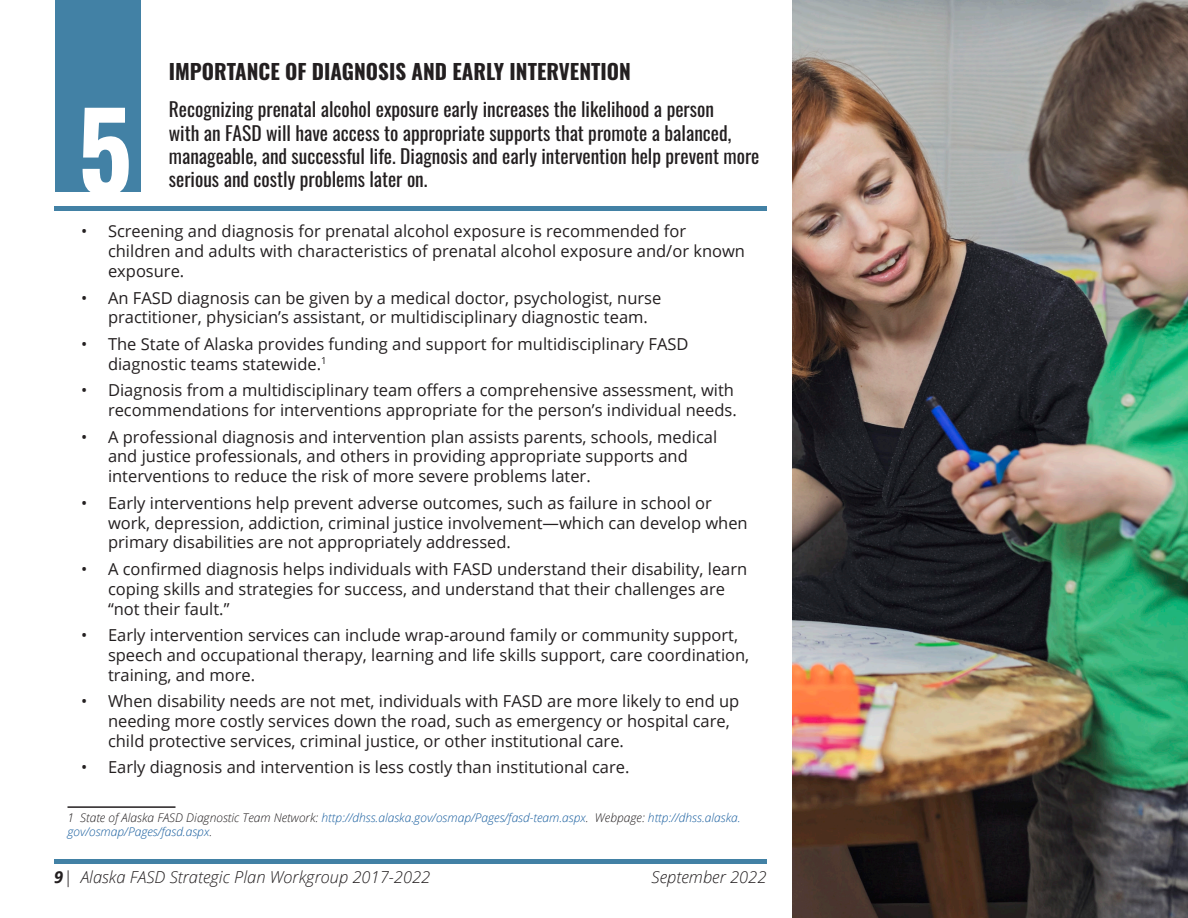
<style>
.page{position:relative;width:1188px;height:918px;background:#fff}
.page>*{position:absolute;margin:0;border:0;box-sizing:border-box;transform-origin:0 0}
.t1{font:700 106.65px "Oswald";color:#fff}
.Header_1{font:700 21px "Oswald";color:#231f20}
.Subtitle{font:19.5px/23.4px "Oswald";color:#231f20}
.t2{font:16.5px/19.8px "Open Sans";color:#231f20}
.t3{font:italic 300 16.5px "Open Sans";color:#231f20}
.Footnote{font:italic 300 12px/14.4px "Open Sans";color:#175d9e}
.s1{color:#231f20}
.s2{font-weight:700}
</style>
<div class="page">
<div style="left:54px;top:859px;width:712px;height:5px;background:#4281a5"></div>
<div style="left:55px;top:0;width:85px;height:192px;background:#4281a5"></div>
<hr style="left:54px;top:207px;width:712px;height:4px;background:#4281a5">
<img style="left:792px;top:0;width:396px;height:918px">
<hr style="left:68px;top:806px;width:108px;height:2px;background:#231f20">
<h1 class="Header_1" style="left:169px;top:61px;width:464px">IMPORTANCE OF DIAGNOSIS AND EARLY INTERVENTION</h1>
<p class="Subtitle" style="left:169px;top:96px;width:592px">Recognizing prenatal alcohol exposure early increases the likelihood a person<br>with an FASD will have access to appropriate supports that promote a balanced, manageable, and successful life. Diagnosis and early intervention help prevent more serious and costly problems later on.</p>
<p class="t2" style="left:108px;top:221px;width:639px;text-indent:-27px">• Screening and diagnosis for prenatal alcohol exposure is recommended for children and adults with characteristics of prenatal alcohol exposure and/or known exposure.</p>
<p class="t2" style="left:108px;top:287px;width:555px;text-indent:-27px">• An FASD diagnosis can be given by a medical doctor, psychologist, nurse practitioner, physician’s assistant, or multidisciplinary diagnostic team.</p>
<p class="t2" style="left:108px;top:334px;width:582px;text-indent:-27px">• The State of Alaska provides funding and support for multidisciplinary FASD diagnostic teams statewide.<sup>1</sup></p>
<p class="t2" style="left:81px;top:380px;width:657px;text-align:right">• Diagnosis from a multidisciplinary team offers a comprehensive assessment, with recommendations for interventions appropriate for the person’s individual needs.</p>
<p class="t2" style="left:108px;top:426px;width:611px;text-indent:-27px">• A professional diagnosis and intervention plan assists parents, schools, medical and justice professionals, and others in providing appropriate supports and interventions to reduce the risk of more severe problems later.</p>
<p class="t2" style="left:108px;top:492px;width:641px;text-indent:-27px">• Early interventions help prevent adverse outcomes, such as failure in school or work, depression, addiction, criminal justice involvement—which can develop when primary disabilities are not appropriately addressed.</p>
<p class="t2" style="left:108px;top:559px;width:641px;text-indent:-27px">• A confirmed diagnosis helps individuals with FASD understand their disability, learn coping skills and strategies for success, and understand that their challenges are “not their fault.”</p>
<p class="t2" style="left:108px;top:625px;width:643px;text-indent:-27px">• Early intervention services can include wrap-around family or community support, speech and occupational therapy, learning and life skills support, care coordination, training, and more.</p>
<p class="t2" style="left:108px;top:691px;width:633px;text-indent:-27px">• When disability needs are not met, individuals with FASD are more likely to end up needing more costly services down the road, such as emergency or hospital care, child protective services, criminal justice, or other institutional care.</p>
<p class="t2" style="left:81px;top:757px;width:550px">• Early diagnosis and intervention is less costly than institutional care.</p>
<p class="Footnote" style="left:68px;top:810px;width:675px"><span class="s1">1 State of Alaska FASD Diagnostic Team Network:</span> http://dhss.alaska.gov/osmap/Pages/fasd-team.aspx<span class="s1">. Webpage:</span> http://dhss.alaska. gov/osmap/Pages/fasd.aspx<span class="s1">.</span></p>
<h1 class="t1" style="left:78px;top:95px;width:56px">5</h1>
<p class="t3" style="left:54px;top:865px;width:378px"><span class="s2">9</span>| Alaska FASD Strategic Plan Workgroup 2017-2022</p>
<p class="t3" style="left:652px;top:865px;width:116px">September 2022</p>
</div>
